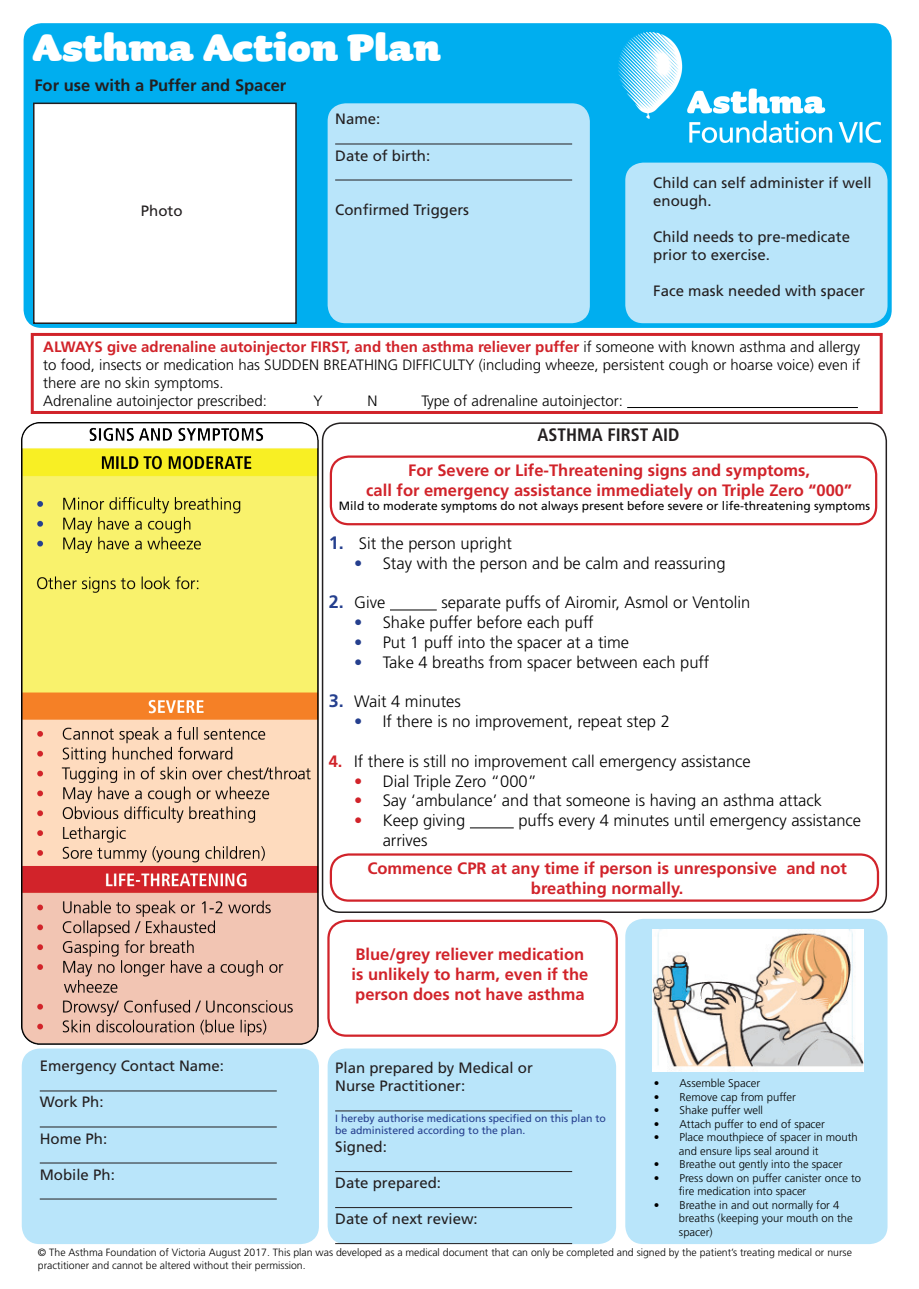
<style>
.page{position:relative;width:919px;height:1289px;background:#fff}
.page>*{position:absolute;margin:0;border:0;box-sizing:border-box;transform-origin:0 0}
.t1{font:900 45px "Sauna";color:#fff}
.t2{font:700 condensed 18px "Frutiger LT Std";color:#231f20}
.t3{font:300 16.5px "Frutiger LT Std";color:#000}
.Text{font:700 16.5px/19.8px "Frutiger LT Std";color:#d1232a;text-align:center}
.t4{font:700 16.5px "Frutiger LT Std";color:#231f20}
.t5{font:300 15px/18px "Frutiger LT Std";color:#000;text-align:justify}
.t6{font:15px "Frutiger LT Std";color:#231f20}
.t7{font:12px "Frutiger LT Std";color:#000}
.Text-2{font:300 11.25px/13.5px "Frutiger LT Std";color:#000}
.Text-3{font:300 10.5px/12.6px "Frutiger LT Std";color:#000}
.t8{font:10.5px/12px "Frutiger LT Std";color:#253f8e}
.s1{font-weight:700;color:#d1232a}
.s2{font-weight:700;font-size:18px;color:#253f8e}
.s3{color:#253f8e}
.s4{color:#d1232a}
</style>
<div class="page">
<div style="left:625px;top:918px;width:262px;height:325px;background:#b9e5fa;border-radius:18px"></div>
<div style="left:24px;top:23px;width:867px;height:305px;background:#00aeef;border-radius:18px"></div>
<div style="left:34px;top:103px;width:262px;height:220px;background:#fff"></div>
<div style="left:33px;top:103px;width:264px;height:221px;border:2px solid #231f20"></div>
<div style="left:327px;top:103px;width:263px;height:220px;background:#b9e5fa;border-radius:18px"></div>
<img style="left:618px;top:32px;width:262px;height:111px">
<div style="left:31px;top:333px;width:851px;height:81px;background:#fff;border:3px solid #d1232a"></div>
<hr style="left:627px;top:407px;width:230px;height:1px;background:#000">
<div style="left:625px;top:163px;width:262px;height:160px;background:#b9e5fa;border-radius:18px"></div>
<hr style="left:335px;top:144px;width:237px;height:1px;background:#231f20">
<hr style="left:335px;top:180px;width:237px;height:1px;background:#231f20">
<hr style="left:390px;top:609px;width:47px;height:1px;background:#000">
<hr style="left:470px;top:827px;width:43px;height:1px;background:#000">
<div style="left:322px;top:422px;width:565px;height:491px;border:2px solid #231f20;border-radius:18px"></div>
<div style="left:22px;top:1048px;width:297px;height:195px;background:#b9e5fa;border-radius:18px"></div>
<hr style="left:40px;top:1090px;width:237px;height:1px;background:#231f20">
<hr style="left:40px;top:1126px;width:237px;height:1px;background:#231f20">
<hr style="left:40px;top:1162px;width:237px;height:1px;background:#231f20">
<hr style="left:40px;top:1198px;width:237px;height:1px;background:#231f20">
<div style="left:327px;top:1048px;width:289px;height:195px;background:#b9e5fa;border-radius:18px"></div>
<img style="left:652px;top:929px;width:211px;height:142px">
<div style="left:330px;top:853px;width:549px;height:48px;border:2px solid #d1232a;border-radius:18px"></div>
<div style="left:330px;top:455px;width:547px;height:70px;border:2px solid #d1232a;border-radius:18px"></div>
<div style="left:327px;top:919px;width:291px;height:117px;border:2px solid #d1232a;border-radius:18px"></div>
<img style="left:22px;top:422px;width:297px;height:622px">
<hr style="left:335px;top:1110px;width:237px;height:1px;background:#231f20">
<hr style="left:335px;top:1171px;width:237px;height:1px;background:#231f20">
<hr style="left:335px;top:1207px;width:237px;height:1px;background:#231f20">
<hr style="left:335px;top:1243px;width:237px;height:1px;background:#231f20">
<p class="t1" style="left:33px;top:20px;width:409px">Asthma Action Plan</p>
<p class="t4" style="left:34px;top:76px;width:253px">For use with a Puffer and Spacer</p>
<p class="t6" style="left:141px;top:202px;width:43px">Photo</p>
<p class="t6" style="left:335px;top:110px;width:47px">Name:</p>
<p class="t6" style="left:335px;top:146px;width:97px">Date of birth:</p>
<p class="t6" style="left:335px;top:200px;width:135px">Confirmed Triggers</p>
<p class="t6" style="left:653px;top:173px;width:220px">Child can self administer if well</p>
<p class="t6" style="left:653px;top:191px;width:60px">enough.</p>
<p class="t6" style="left:653px;top:227px;width:198px">Child needs to pre-medicate</p>
<p class="t6" style="left:653px;top:245px;width:118px">prior to exercise.</p>
<p class="t6" style="left:653px;top:281px;width:213px">Face mask needed with spacer</p>
<p class="t5" style="left:43px;top:338px;width:818px"><span class="s1">ALWAYS give adrenaline autoinjector FIRST, and then asthma reliever puffer</span> if someone with known asthma and allergy to food, insects or medication has SUDDEN BREATHING DIFFICULTY (including wheeze, persistent cough or hoarse voice) even if there are no skin symptoms.</p>
<p class="t5" style="left:43px;top:392px;width:225px">Adrenaline autoinjector prescribed:</p>
<p class="t5" style="left:313px;top:392px;width:11px">Y</p>
<p class="t5" style="left:367px;top:392px;width:12px">N</p>
<p class="t5" style="left:421px;top:392px;width:203px">Type of adrenaline autoinjector:</p>
<p class="t2" style="left:537px;top:424px;width:144px">ASTHMA FIRST AID</p>
<p class="Text" style="left:408px;top:460px;width:403px">For Severe or Life-Threatening signs and symptoms,</p>
<p class="Text" style="left:366px;top:480px;width:487px">call for emergency assistance immediately on Triple Zero “000”</p>
<p class="t7" style="left:339px;top:499px;width:532px">Mild to moderate symptoms do not always present before severe or life-threatening symptoms</p>
<p class="t3" style="left:329px;top:534px;width:185px"><span class="s2">1.</span> Sit the person upright</p>
<p class="t3" style="left:354px;top:553px;width:373px"><span class="s3">•</span> Stay with the person and be calm and reassuring</p>
<p class="t3" style="left:329px;top:593px;width:58px"><span class="s2">2.</span> Give</p>
<p class="t3" style="left:441px;top:593px;width:310px">separate puffs of Airomir, Asmol or Ventolin</p>
<p class="t3" style="left:354px;top:613px;width:241px"><span class="s3">•</span> Shake puffer before each puff</p>
<p class="t3" style="left:354px;top:633px;width:276px"><span class="s3">•</span> Put 1 puff into the spacer at a time</p>
<p class="t3" style="left:354px;top:652px;width:356px"><span class="s3">•</span> Take 4 breaths from spacer between each puff</p>
<p class="t3" style="left:329px;top:692px;width:134px"><span class="s2">3.</span> Wait 4 minutes</p>
<p class="t3" style="left:354px;top:712px;width:317px"><span class="s3">•</span> If there is no improvement, repeat step 2</p>
<p class="t3" style="left:329px;top:751px;width:423px"><span class="s1">4.</span> If there is still no improvement call emergency assistance</p>
<p class="t3" style="left:354px;top:771px;width:184px"><span class="s4">•</span> Dial Triple Zero “000”</p>
<p class="t3" style="left:354px;top:791px;width:469px"><span class="s4">•</span> Say ‘ambulance’ and that someone is having an asthma attack</p>
<p class="t3" style="left:354px;top:811px;width:113px"><span class="s4">•</span> Keep giving</p>
<p class="t3" style="left:518px;top:811px;width:344px">puffs every 4 minutes until emergency assistance</p>
<p class="t3" style="left:382px;top:831px;width:46px">arrives</p>
<p class="Text" style="left:367px;top:858px;width:481px">Commence CPR at any time if person is unresponsive and not breathing normally.</p>
<p class="t6" style="left:40px;top:1057px;width:186px">Emergency Contact Name:</p>
<p class="t6" style="left:40px;top:1093px;width:65px">Work Ph:</p>
<p class="t6" style="left:40px;top:1129px;width:69px">Home Ph:</p>
<p class="t6" style="left:40px;top:1165px;width:77px">Mobile Ph:</p>
<p class="Text" style="left:351px;top:944px;width:238px;text-align:left">Blue/grey reliever medication is unlikely to harm, even if the person does not have asthma</p>
<p class="t6" style="left:335px;top:1059px;width:199px">Plan prepared by Medical or</p>
<p class="t6" style="left:335px;top:1077px;width:132px">Nurse Practitioner:</p>
<p class="t8" style="left:335px;top:1112px;width:272px">I hereby authorise medications specified on this plan to be administered according to the plan.</p>
<p class="t6" style="left:335px;top:1137px;width:53px">Signed:</p>
<p class="t6" style="left:335px;top:1173px;width:107px">Date prepared:</p>
<p class="t6" style="left:335px;top:1209px;width:144px">Date of next review:</p>
<p class="Text-2" style="left:654px;top:1076px;width:108px">• Assemble Spacer</p>
<p class="Text-2" style="left:654px;top:1090px;width:143px">• Remove cap from puffer</p>
<p class="Text-2" style="left:654px;top:1103px;width:111px">• Shake puffer well</p>
<p class="Text-2" style="left:654px;top:1117px;width:172px">• Attach puffer to end of spacer</p>
<p class="Text-2" style="left:679px;top:1130px;width:180px;text-indent:-25px">• Place mouthpiece of spacer in mouth and ensure lips seal around it</p>
<p class="Text-2" style="left:654px;top:1157px;width:190px">• Breathe out gently into the spacer</p>
<p class="Text-2" style="left:679px;top:1171px;width:183px;text-indent:-25px">• Press down on puffer canister once to fire medication into spacer</p>
<p class="Text-2" style="left:679px;top:1198px;width:175px;text-indent:-25px">• Breathe in and out normally for 4 breaths (keeping your mouth on the spacer)</p>
<p class="Text-3" style="left:38px;top:1246px;width:815px">© The Asthma Foundation of Victoria August 2017. This plan was developed as a medical document that can only be completed and signed by the patient’s treating medical or nurse practitioner and cannot be altered without their permission.</p>
</div>
